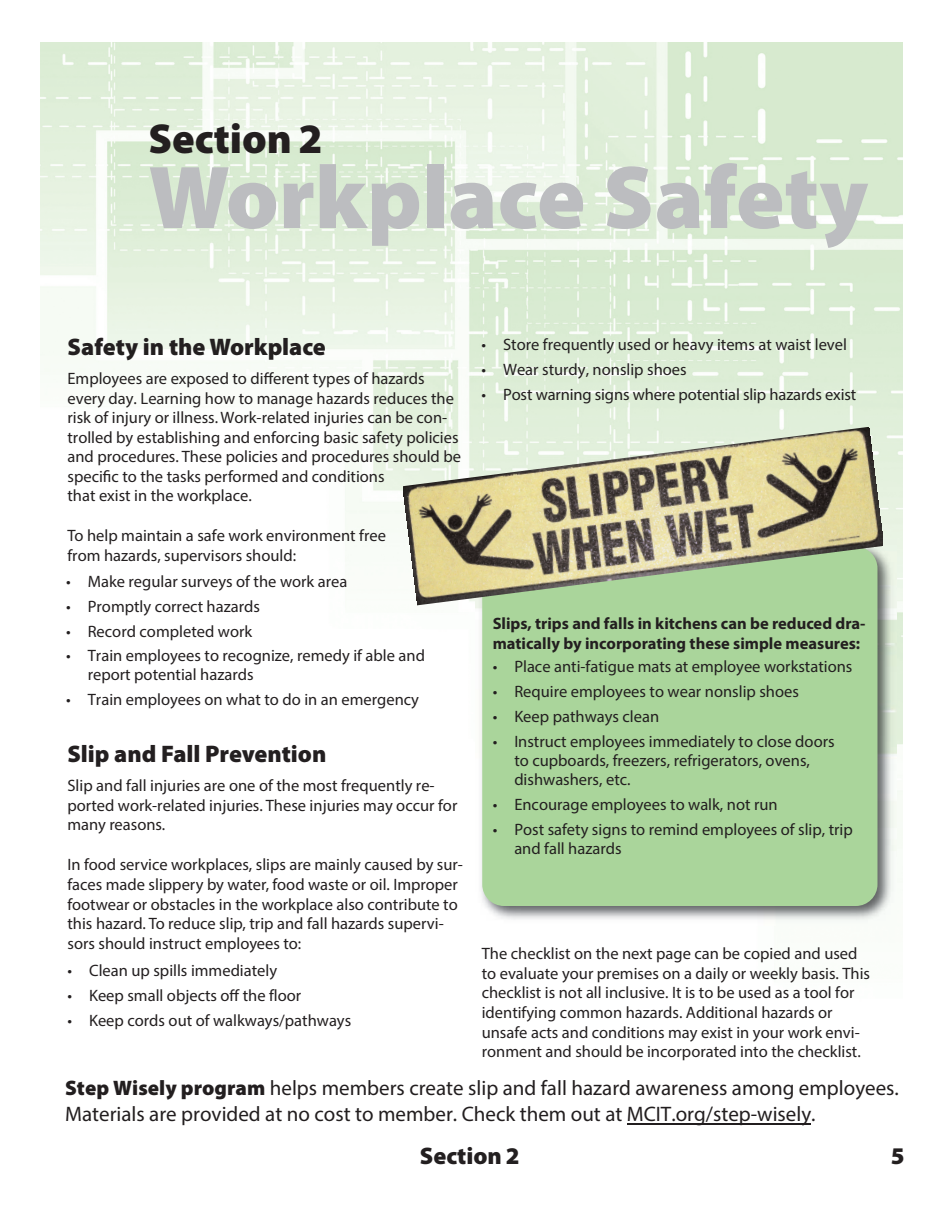
<style>
.page{position:relative;width:945px;height:1215px;background:#fff}
.page>*{position:absolute;margin:0;border:0;box-sizing:border-box;transform-origin:0 0}
.t1{font:900 90px "Myriad Pro";color:#bcbdc0}
.t2{font:900 42px "Myriad Pro";color:#231f20}
.t3{font:900 24px "Myriad Pro";color:#231f20}
.t4{font:21px/25.2px "Myriad Pro";color:#221e1f}
.t5{font:16.5px/19.8px "Myriad Pro";color:#231f20}
.t6{font:700 16.5px/19.8px "Myriad Pro";color:#231f20}
.s1{font-weight:900}
</style>
<div class="page">
<img style="left:40px;top:43px;width:863px;height:805px">
<img style="left:475px;top:540px;width:422px;height:381px">
<div style="left:482px;top:547px;width:396px;height:359px;background:#aad59b;border-radius:22px"></div>
<img style="left:403px;top:427px;width:480px;height:178px">
<hr style="left:627px;top:1124px;width:184px;height:1px;background:#221e1f">
<h2 class="t2" style="left:148px;top:123px;width:176px">Section 2</h2>
<h1 class="t1" style="left:148px;top:164px;width:721px">Workplace Safety</h1>
<h3 class="t3" style="left:68px;top:338px;width:260px">Safety in the Workplace</h3>
<p class="t5" style="left:68px;top:369px;width:395px">Employees are exposed to different types of hazards every day. Learning how to manage hazards reduces the risk of injury or illness. Work-related injuries can be con&shy;trolled by establishing and enforcing basic safety policies and procedures. These policies and procedures should be specific to the tasks performed and conditions<br>that exist in the workplace.</p>
<p class="t5" style="left:68px;top:525px;width:320px">To help maintain a safe work environment free from hazards, supervisors should:</p>
<p class="t5" style="left:66px;top:571px;width:283px">• Make regular surveys of the work area</p>
<p class="t5" style="left:66px;top:596px;width:195px">• Promptly correct hazards</p>
<p class="t5" style="left:66px;top:621px;width:188px">• Record completed work</p>
<p class="t5" style="left:88px;top:646px;width:339px;line-height:18.8px;text-indent:-22px">• Train employees to recognize, remedy if able and report potential hazards</p>
<p class="t5" style="left:66px;top:690px;width:354px">• Train employees on what to do in an emergency</p>
<h3 class="t3" style="left:68px;top:745px;width:260px">Slip and fall Prevention</h3>
<p class="t5" style="left:68px;top:775px;width:391px">Slip and fall injuries are one of the most frequently re&shy;ported work-related injuries. These injuries may occur for many reasons.</p>
<p class="t5" style="left:68px;top:854px;width:397px">In food service workplaces, slips are mainly caused by sur&shy;faces made slippery by water, food waste or oil. Improper footwear or obstacles in the workplace also contribute to this hazard. To reduce slip, trip and fall hazards supervi&shy;sors should instruct employees to:</p>
<p class="t5" style="left:68px;top:960px;width:211px">• Clean up spills immediately</p>
<p class="t5" style="left:68px;top:985px;width:235px">• Keep small objects off the floor</p>
<p class="t5" style="left:68px;top:1010px;width:285px">• Keep cords out of walkways/pathways</p>
<p class="t5" style="left:482px;top:334px;width:367px">• Store frequently used or heavy items at waist level</p>
<p class="t5" style="left:482px;top:359px;width:207px">• Wear sturdy, nonslip shoes</p>
<p class="t5" style="left:482px;top:384px;width:376px">• Post warning signs where potential slip hazards exist</p>
<p class="t6" style="left:493px;top:615px;width:374px">Slips, trips and falls in kitchens can be reduced dra&shy;matically by incorporating these simple measures:</p>
<p class="t5" style="left:493px;top:657px;width:361px">• Place anti-fatigue mats at employee workstations</p>
<p class="t5" style="left:493px;top:682px;width:308px">• Require employees to wear nonslip shoes</p>
<p class="t5" style="left:493px;top:707px;width:168px">• Keep pathways clean</p>
<p class="t5" style="left:514px;top:732px;width:322px;line-height:19.2px;text-indent:-22px">• Instruct employees immediately to close doors to cupboards, freezers, refrigerators, ovens, dishwashers, etc.</p>
<p class="t5" style="left:493px;top:795px;width:286px">• Encourage employees to walk, not run</p>
<p class="t5" style="left:514px;top:820px;width:340px;line-height:18.8px;text-indent:-22px">• Post safety signs to remind employees of slip, trip and fall hazards</p>
<p class="t5" style="left:482px;top:943px;width:390px">The checklist on the next page can be copied and used to evaluate your premises on a daily or weekly basis. This checklist is not all inclusive. It is to be used as a tool for identifying common hazards. Additional hazards or unsafe acts and conditions may exist in your work envi&shy;ronment and should be incorporated into the checklist.</p>
<p class="t4" style="left:65px;top:1075px;width:835px"><span class="s1">Step Wisely program</span> helps members create slip and fall hazard awareness among employees.<br>Materials are provided at no cost to member. Check them out at MCIT.org/step-wisely.</p>
<h3 class="t3" style="left:420px;top:1147px;width:101px">Section 2</h3>
<h3 class="t3" style="left:891px;top:1147px;width:15px">5</h3>
</div>
